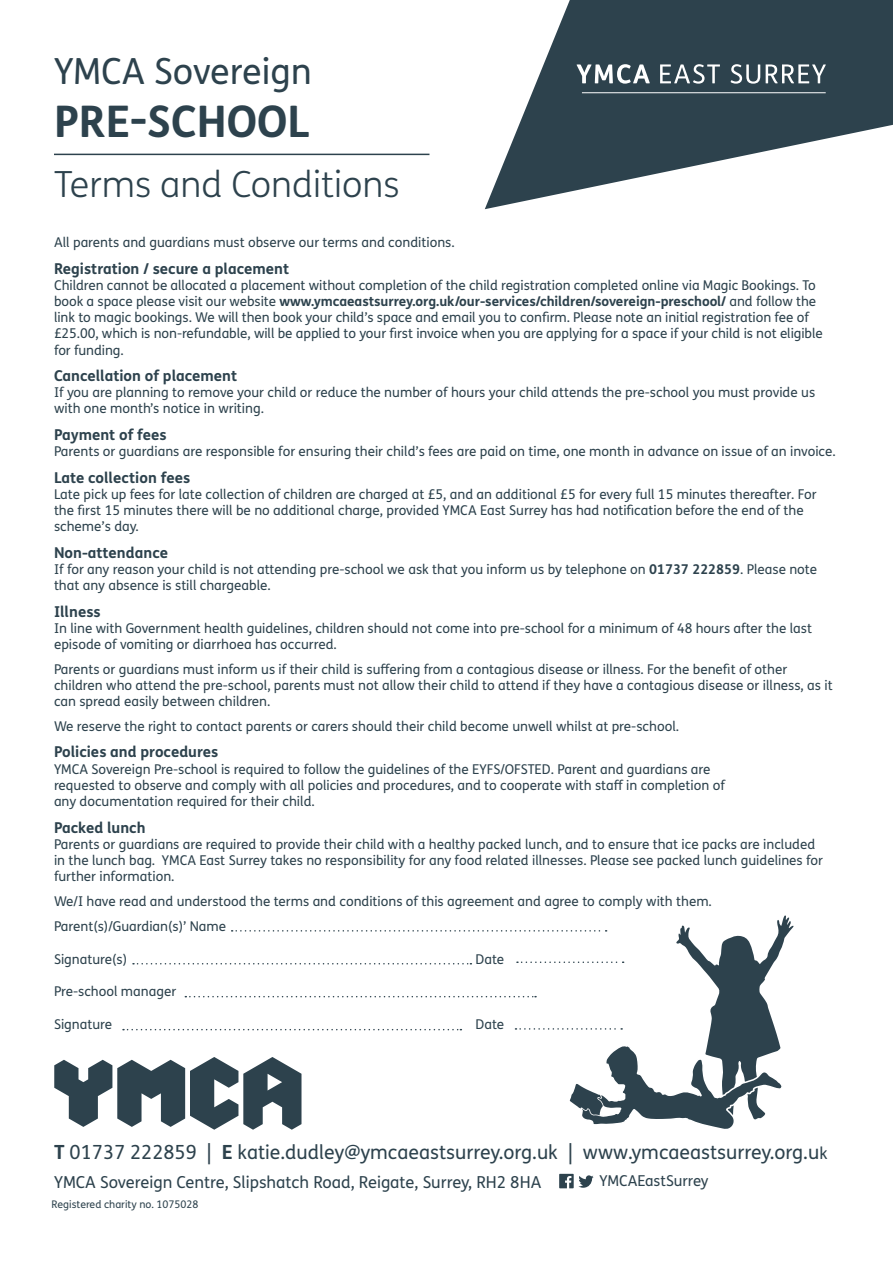
<style>
.page{position:relative;width:893px;height:1263px;background:#fff}
.page>*{position:absolute;margin:0;border:0;box-sizing:border-box;transform-origin:0 0}
.t1{font:700 43.5px "FS Me Pro";color:#2d424d}
.t2{font:300 36px "FS Me Pro";color:#2d424d}
.t3{font:36px "FS Me Pro";color:#2d424d}
.t4{font:19.5px "FS Me Pro";color:#2d424d}
.t5{font:16.5px "FS Me Pro";color:#2d424d}
.t6{font:700 15px "FS Me Pro";color:#2d424d}
.t7{font:15px "FS Me Pro";color:#2d424d}
.t8{font:13.5px/16.2px "FS Me Pro";color:#2d424d}
.t9{font:10.5px "FS Me Pro";color:#2d424d}
.s1{font-weight:700}
.s2{font-size:16.5px}
</style>
<div class="page">
<svg style="left:485px;top:0;width:408px;height:209px;fill:#2d424d"></svg>
<svg style="left:576px;top:64px;width:74px;height:20px"></svg>
<svg style="left:660px;top:64px;width:60px;height:20px"></svg>
<svg style="left:731px;top:64px;width:29px;height:20px"></svg>
<svg style="left:766px;top:64px;width:60px;height:19px"></svg>
<hr style="left:582px;top:92px;width:244px;height:1px;background:#fff">
<hr style="left:54px;top:154px;width:375px;height:1px;background:#2d424d">
<svg style="left:54px;top:915px;width:740px;height:215px"></svg>
<svg style="left:559px;top:1174px;width:35px;height:14px"></svg>
<p class="t3" style="left:54px;top:47px;width:259px">YMCA Sovereign</p>
<p class="t1" style="left:54px;top:88px;width:257px">PRE-SCHOOL</p>
<p class="t2" style="left:54px;top:160px;width:347px">Terms and Conditions</p>
<p class="t8" style="left:54px;top:234px;width:402px">All parents and guardians must observe our terms and conditions.</p>
<p class="t6" style="left:54px;top:257px;width:237px">Registration / secure a placement</p>
<p class="t8" style="left:54px;top:277px;width:770px">Children cannot be allocated a placement without completion of the child registration completed online via Magic Bookings. To book a space please visit our website <span class="s1">www.ymcaeastsurrey.org.uk/our-services/children/sovereign-preschool/</span> and follow the link to magic bookings. We will then book your child’s space and email you to confirm. Please note an initial registration fee of £25.00, which is non-refundable, will be applied to your first invoice when you are applying for a space if your child is not eligible for funding.</p>
<p class="t6" style="left:54px;top:364px;width:185px">Cancellation of placement</p>
<p class="t8" style="left:54px;top:384px;width:763px">If you are planning to remove your child or reduce the number of hours your child attends the pre-school you must provide us with one month’s notice in writing.</p>
<p class="t6" style="left:54px;top:423px;width:114px">Payment of fees</p>
<p class="t8" style="left:54px;top:443px;width:783px">Parents or guardians are responsible for ensuring their child’s fees are paid on time, one month in advance on issue of an invoice.</p>
<p class="t6" style="left:54px;top:466px;width:138px">Late collection fees</p>
<p class="t8" style="left:54px;top:486px;width:764px">Late pick up fees for late collection of children are charged at £5, and an additional £5 for every full 15 minutes thereafter. For the first 15 minutes there will be no additional charge, provided YMCA East Surrey has had notification before the end of the scheme’s day.</p>
<p class="t6" style="left:54px;top:541px;width:116px">Non-attendance</p>
<p class="t8" style="left:54px;top:561px;width:765px">If for any reason your child is not attending pre-school we ask that you inform us by telephone on <span class="s1">01737 222859</span>. Please note that any absence is still chargeable.</p>
<p class="t6" style="left:54px;top:600px;width:48px">Illness</p>
<p class="t8" style="left:54px;top:620px;width:759px">In line with Government health guidelines, children should not come into pre-school for a minimum of 48 hours after the last episode of vomiting or diarrhoea has occurred.</p>
<p class="t8" style="left:54px;top:661px;width:780px">Parents or guardians must inform us if their child is suffering from a contagious disease or illness. For the benefit of other children who attend the pre-school, parents must not allow their child to attend if they have a contagious disease or illness, as it can spread easily between children.</p>
<p class="t8" style="left:54px;top:718px;width:627px">We reserve the right to contact parents or carers should their child become unwell whilst at pre-school.</p>
<p class="t6" style="left:54px;top:740px;width:166px">Policies and procedures</p>
<p class="t8" style="left:54px;top:760px;width:672px">YMCA Sovereign Pre-school is required to follow the guidelines of the EYFS/OFSTED. Parent and guardians are requested to observe and comply with all policies and procedures, and to cooperate with staff in completion of any documentation required for their child.</p>
<p class="t6" style="left:54px;top:815px;width:93px">Packed lunch</p>
<p class="t8" style="left:54px;top:836px;width:771px">Parents or guardians are required to provide their child with a healthy packed lunch, and to ensure that ice packs are included in the lunch bag. YMCA East Surrey takes no responsibility for any food related illnesses. Please see packed lunch guidelines for further information.</p>
<p class="t8" style="left:54px;top:893px;width:659px">We/I have read and understood the terms and conditions of this agreement and agree to comply with them.</p>
<p class="t8" style="left:54px;top:917px;width:174px">Parent(s)/Guardian(s)’ Name</p>
<p class="t8" style="left:54px;top:951px;width:75px">Signature(s)</p>
<p class="t8" style="left:475px;top:951px;width:30px">Date</p>
<p class="t8" style="left:54px;top:983px;width:124px">Pre-school manager</p>
<p class="t8" style="left:54px;top:1016px;width:60px">Signature</p>
<p class="t8" style="left:475px;top:1016px;width:30px">Date</p>
<p class="t4" style="left:54px;top:1139px;width:775px"><span class="s1">T</span> 01737 222859 | <span class="s1">E</span> katie.dudley@ymcaeastsurrey.org.uk | www.ymcaeastsurrey.org.u<span class="s2">k</span></p>
<p class="t5" style="left:54px;top:1170px;width:489px">YMCA Sovereign Centre, Slipshatch Road, Reigate, Surrey, RH2 8HA</p>
<p class="t9" style="left:52px;top:1197px;width:148px">Registered charity no. 1075028</p>
<p class="t7" style="left:599px;top:1170px;width:111px">YMCAEastSurrey</p>
</div>
